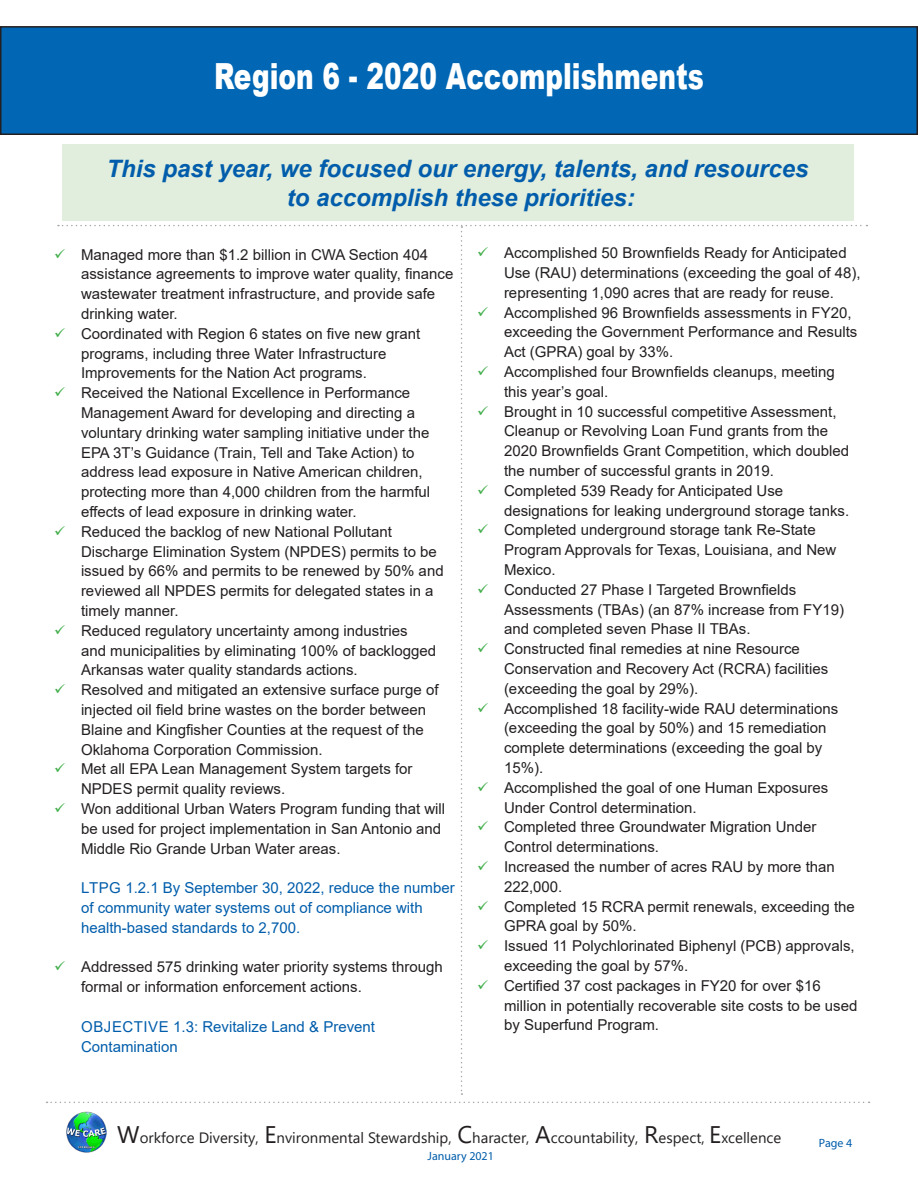
<style>
.page{position:relative;width:918px;height:1188px;background:#fff}
.page>*{position:absolute;margin:0;border:0;box-sizing:border-box;transform-origin:0 0}
.t1{font:900 36px "Arial";color:#fff;scale:.73 1}
.t2{font:italic 700 24px/28.8px "Arial";color:#015dab;text-align:center}
.t3{font:15px/19.8px "Arial";color:#231f20}
.t4{font:15px/19.8px "Arial";color:#015dab}
.t5{font:15px "Segoe UI";color:#231f20}
.t6{font:12px "Myriad Pro";color:#015dab}
.s1{font-size:24px}
</style>
<div class="page">
<div style="left:1px;top:27px;width:916px;height:107px;background:#0166b3"></div>
<div style="left:0;top:26px;width:918px;height:109px;border:2px solid #231f20"></div>
<div style="left:62px;top:145px;width:792px;height:76px;background:#e1eedd"></div>
<svg style="left:47px;top:1102px;width:823px;height:1px"></svg>
<img style="left:66px;top:1111px;width:41px;height:42px">
<p class="t1" style="left:214px;top:50px;width:673px">Region 6 - 2020 Accomplishments</p>
<p class="t2" style="left:107px;top:155px;width:704px">This past year, we focused our energy, talents, and resources to accomplish these priorities:</p>
<p class="t3" style="left:81px;top:244px;width:374px">Managed more than $1.2 billion in CWA Section 404 assistance agreements to improve water quality, finance wastewater treatment infrastructure, and provide safe drinking water.</p>
<p class="t3" style="left:81px;top:324px;width:341px">Coordinated with Region 6 states on five new grant programs, including three Water Infrastructure<br>Improvements for the Nation Act programs.</p>
<p class="t3" style="left:81px;top:383px;width:351px">Received the National Excellence in Performance Management Award for developing and directing a voluntary drinking water sampling initiative under the EPA 3T’s Guidance (Train, Tell and Take Action) to address lead exposure in Native American children, protecting more than 4,000 children from the harmful effects of lead exposure in drinking water.</p>
<p class="t3" style="left:81px;top:522px;width:364px">Reduced the backlog of new National Pollutant Discharge Elimination System (NPDES) permits to be issued by 66% and permits to be renewed by 50% and reviewed all NPDES permits for delegated states in a timely manner.</p>
<p class="t3" style="left:81px;top:621px;width:357px">Reduced regulatory uncertainty among industries and municipalities by eliminating 100% of backlogged<br>Arkansas water quality standards actions.</p>
<p class="t3" style="left:81px;top:680px;width:359px">Resolved and mitigated an extensive surface purge of injected oil field brine wastes on the border between Blaine and Kingfisher Counties at the request of the Oklahoma Corporation Commission.</p>
<p class="t3" style="left:81px;top:759px;width:333px">Met all EPA Lean Management System targets for<br>NPDES permit quality reviews.</p>
<p class="t3" style="left:81px;top:799px;width:366px">Won additional Urban Waters Program funding that will be used for project implementation in San Antonio and<br>Middle Rio Grande Urban Water areas.</p>
<p class="t4" style="left:81px;top:878px;width:375px">LTPG 1.2.1 By September 30, 2022, reduce the number of community water systems out of compliance with health-based standards to 2,700.</p>
<p class="t3" style="left:81px;top:957px;width:363px">Addressed 575 drinking water priority systems through formal or information enforcement actions.</p>
<p class="t4" style="left:81px;top:1017px;width:296px">OBJECTIVE 1.3: Revitalize Land &amp; Prevent<br>Contamination</p>
<p class="t3" style="left:504px;top:243px;width:358px">Accomplished 50 Brownfields Ready for Anticipated<br>Use (RAU) determinations (exceeding the goal of 48), representing 1,090 acres that are ready for reuse.</p>
<p class="t3" style="left:504px;top:302px;width:355px">Accomplished 96 Brownfields assessments in FY20, exceeding the Government Performance and Results<br>Act (GPRA) goal by 33%.</p>
<p class="t3" style="left:504px;top:362px;width:332px">Accomplished four Brownfields cleanups, meeting this year’s goal.</p>
<p class="t3" style="left:504px;top:401px;width:347px">Brought in 10 successful competitive Assessment, Cleanup or Revolving Loan Fund grants from the 2020 Brownfields Grant Competition, which doubled the number of successful grants in 2019.</p>
<p class="t3" style="left:504px;top:481px;width:347px">Completed 539 Ready for Anticipated Use designations for leaking underground storage tanks.</p>
<p class="t3" style="left:504px;top:520px;width:334px">Completed underground storage tank Re-State<br>Program Approvals for Texas, Louisiana, and New<br>Mexico.</p>
<p class="t3" style="left:504px;top:580px;width:342px">Conducted 27 Phase I Targeted Brownfields<br>Assessments (TBAs) (an 87% increase from FY19) and completed seven Phase II TBAs.</p>
<p class="t3" style="left:504px;top:639px;width:326px">Constructed final remedies at nine Resource<br>Conservation and Recovery Act (RCRA) facilities (exceeding the goal by 29%).</p>
<p class="t3" style="left:504px;top:698px;width:336px">Accomplished 18 facility-wide RAU determinations (exceeding the goal by 50%) and 15 remediation complete determinations (exceeding the goal by 15%).</p>
<p class="t3" style="left:504px;top:778px;width:326px">Accomplished the goal of one Human Exposures<br>Under Control determination.</p>
<p class="t3" style="left:504px;top:817px;width:314px">Completed three Groundwater Migration Under<br>Control determinations.</p>
<p class="t3" style="left:504px;top:857px;width:332px">Increased the number of acres RAU by more than<br>222,000.</p>
<p class="t3" style="left:504px;top:896px;width:352px">Completed 15 RCRA permit renewals, exceeding the<br>GPRA goal by 50%.</p>
<p class="t3" style="left:504px;top:936px;width:352px">Issued 11 Polychlorinated Biphenyl (PCB) approvals, exceeding the goal by 57%.</p>
<p class="t3" style="left:504px;top:976px;width:355px">Certified 37 cost packages in FY20 for over $16 million in potentially recoverable site costs to be used by Superfund Program.</p>
<p class="t5" style="left:117px;top:1123px;width:666px"><span class="s1">W</span>orkforce Diversity, <span class="s1">E</span>nvironmental Stewardship, <span class="s1">C</span>haracter, <span class="s1">A</span>ccountability, <span class="s1">R</span>espect, <span class="s1">E</span>xcellence</p>
<p class="t6" style="left:428px;top:1148px;width:68px">January 2021</p>
<p class="t6" style="left:819px;top:1136px;width:35px">Page 4</p>
</div>
